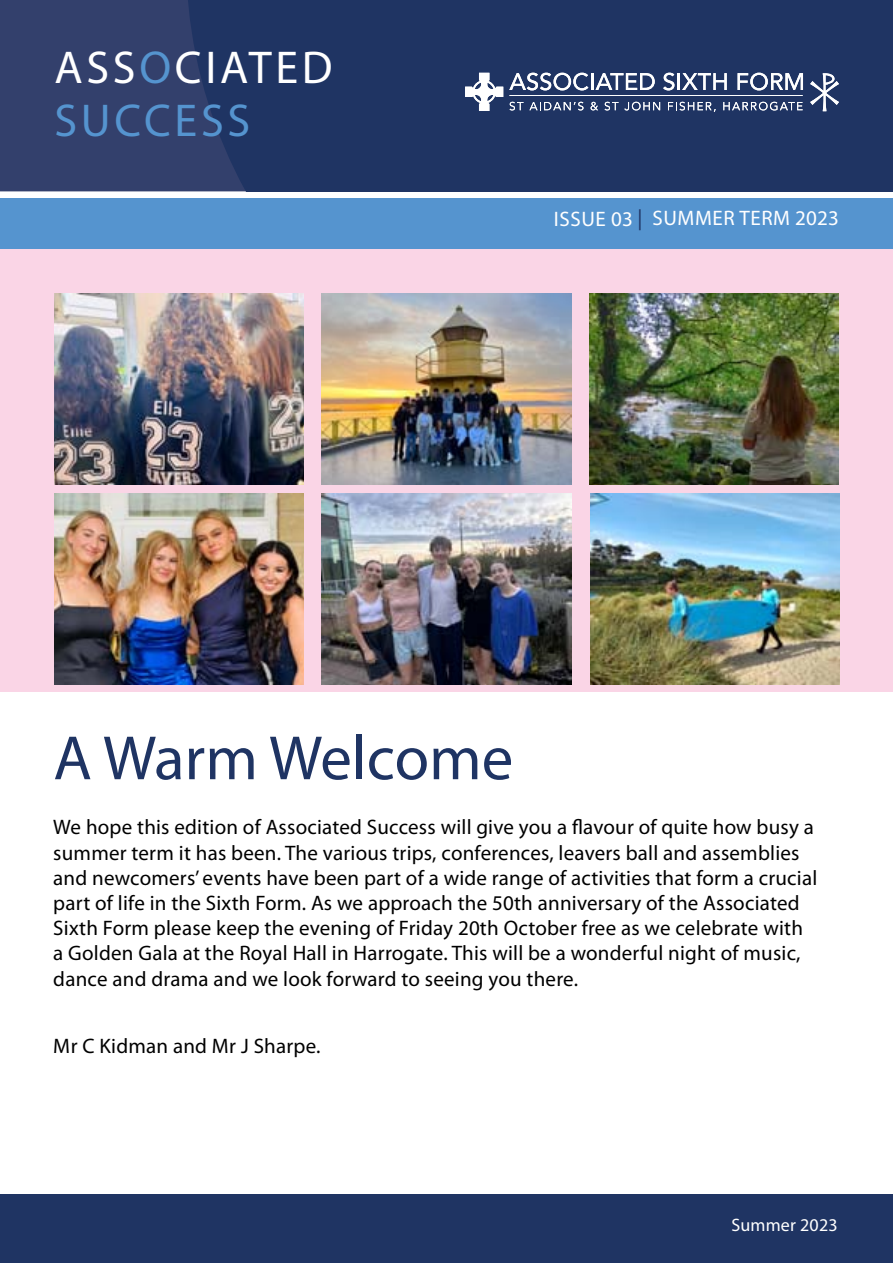
<style>
.page{position:relative;width:893px;height:1263px;background:#fff}
.page>*{position:absolute;margin:0;border:0;box-sizing:border-box;transform-origin:0 0}
.t1{font:63px "Myriad Pro";color:#1f3463}
.t2{font:46.2px/52.5px "Myriad Pro";letter-spacing:.08em;color:#fff}
.t3{font:21px/25.2px "Myriad Pro";letter-spacing:.01em;color:#000}
.t4{font:21px "Myriad Pro";letter-spacing:.03em;color:#fff}
.t5{font:18px "Myriad Pro";letter-spacing:.01em;color:#fff}
.s1{color:#5594cf}
.s2{color:#1f3463}
</style>
<div class="page">
<div style="left:0;top:198px;width:893px;height:52px;background:#5594cf"></div>
<div style="left:0;top:0;width:186px;height:191px;background:#33406c"></div>
<div style="left:186px;top:0;width:707px;height:191px;background:#1f3463"></div>
<svg style="left:509px;top:73px;width:146px;height:17px"></svg>
<svg style="left:663px;top:73px;width:64px;height:17px"></svg>
<svg style="left:738px;top:73px;width:65px;height:17px"></svg>
<svg style="left:510px;top:102px;width:13px;height:8px"></svg>
<svg style="left:529px;top:102px;width:54px;height:8px"></svg>
<svg style="left:591px;top:102px;width:7px;height:8px"></svg>
<svg style="left:605px;top:102px;width:13px;height:8px"></svg>
<svg style="left:624px;top:102px;width:36px;height:8px"></svg>
<svg style="left:668px;top:102px;width:48px;height:10px"></svg>
<svg style="left:723px;top:102px;width:80px;height:8px"></svg>
<hr style="left:509px;top:95px;width:294px;height:1px;background:#fff">
<svg style="left:810px;top:73px;width:29px;height:38px"></svg>
<svg style="left:465px;top:73px;width:38px;height:38px"></svg>
<div style="left:0;top:250px;width:893px;height:442px;background:#fad5e6"></div>
<div style="left:0;top:1195px;width:893px;height:68px;background:#1f3463"></div>
<img style="left:54px;top:293px;width:250px;height:192px">
<img style="left:322px;top:493px;width:249px;height:192px">
<img style="left:590px;top:493px;width:250px;height:192px">
<img style="left:54px;top:493px;width:250px;height:192px">
<img style="left:322px;top:293px;width:249px;height:192px">
<img style="left:589px;top:293px;width:250px;height:192px">
<h2 class="t2" style="left:54px;top:41px;width:280px">Ass<span class="s1">o</span>ciated<br><span class="s1">Success</span></h2>
<p class="t4" style="left:554px;top:206px;width:11px">ISSUE</p>
<p class="t4" style="left:611px;top:204px;width:229px">03 <span class="s2">|</span> Summer Term 2023</p>
<h1 class="t1" style="left:53px;top:719px;width:461px">A Warm Welcome</h1>
<p class="t3" style="left:53px;top:814px;width:765px">We hope this edition of Associated Success will give you a flavour of quite how busy a summer term it has been. The various trips, conferences, leavers ball and assemblies and newcomers’ events have been part of a wide range of activities that form a crucial part of life in the Sixth Form. As we approach the 50th anniversary of the Associated Sixth Form please keep the evening of Friday 20th October free as we celebrate with a Golden Gala at the Royal Hall in Harrogate. This will be a wonderful night of music, dance and drama and we look forward to seeing you there.</p>
<p class="t3" style="left:53px;top:1033px;width:269px">Mr C Kidman and Mr J Sharpe.</p>
<p class="t5" style="left:731px;top:1213px;width:108px">Summer 2023</p>
</div>
